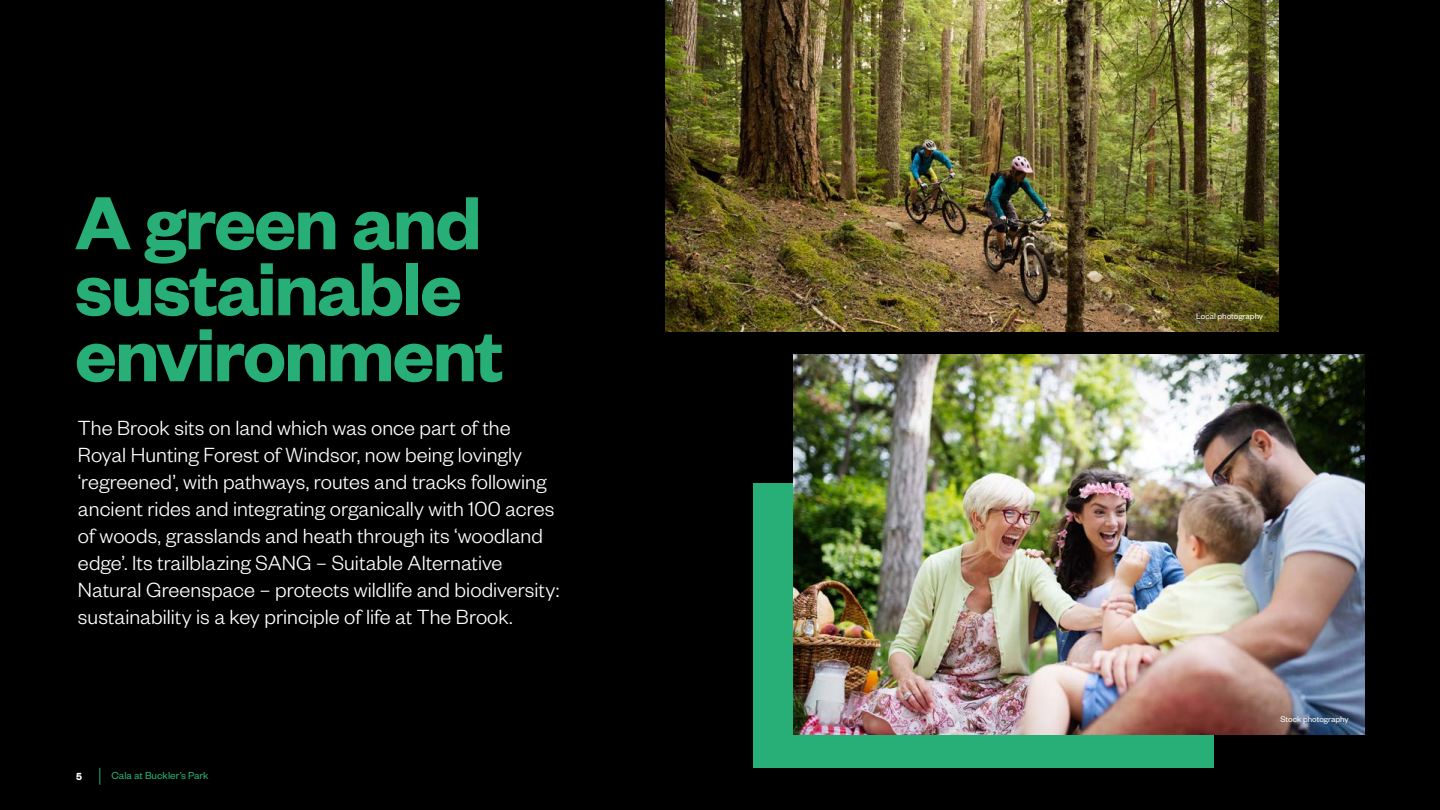
<style>
.page{position:relative;width:1440px;height:810px;background:#000}
.page>*{position:absolute;margin:0;border:0;box-sizing:border-box;transform-origin:0 0}
.t1{font:82.5px/66px "Founders Grotesk Sm Bd";letter-spacing:-.025em;color:#28af78}
.t2{font:300 22.5px/27px "Founders Grotesk";color:#fff}
.t3{font:11.25px "Founders Grotesk";color:#28af78}
.t4{font:11.25px "Founders Grotesk Sm Bd";color:#fff}
.t5{font:9px "Founders Grotesk";letter-spacing:-.005em;color:#fff}
</style>
<div class="page">
<svg style="left:100px;top:768px;width:1px;height:17px"></svg>
<div style="left:754px;top:483px;width:460px;height:285px;background:#28af78"></div>
<img style="left:793px;top:354px;width:572px;height:381px">
<img style="left:665px;top:0;width:613px;height:331px">
<h1 class="t1" style="left:75px;top:186px;width:430px">A green and sustainable environment</h1>
<p class="t2" style="left:78px;top:413px;width:483px">The Brook sits on land which was once part of the Royal Hunting Forest of Windsor, now being lovingly ‘regreened’, with pathways, routes and tracks following ancient rides and integrating organically with 100 acres of woods, grasslands and heath through its ‘woodland edge’. Its trailblazing SANG – Suitable Alternative Natural Greenspace – protects wildlife and biodiversity: sustainability is a key principle of life at The Brook.</p>
<p class="t4" style="left:76px;top:770px;width:7px">5</p>
<p class="t3" style="left:111px;top:769px;width:99px">Cala at Buckler’s Park</p>
<p class="t5" style="left:1196px;top:310px;width:68px">Local photography</p>
<p class="t5" style="left:1280px;top:714px;width:70px">Stock photography</p>
</div>
